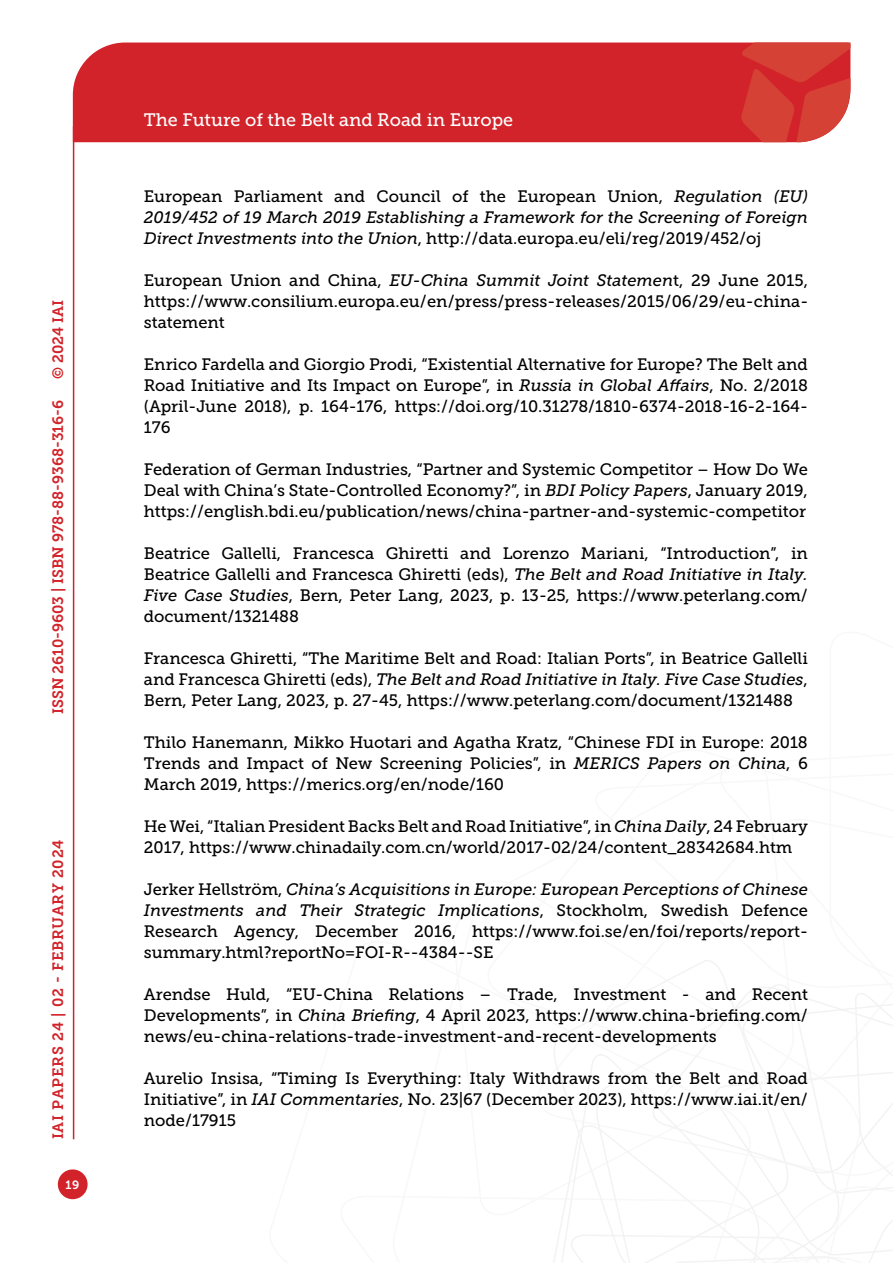
<style>
.page{position:relative;width:893px;height:1263px;background:#fff}
.page>*{position:absolute;margin:0;border:0;box-sizing:border-box;transform-origin:0 0}
.t1{font:18px "Museo Slab 500";color:#fff}
.t2{font:16.5px/21px "Museo Slab 500";color:#000;text-align:justify}
.t3{font:italic 16.5px/21px "Museo Slab 500";color:#000;text-align:justify}
.t4{font:15px "Museo Slab 700";color:#d2232a}
.t5{font:15px "Museo Slab 700";letter-spacing:.05em;color:#d2232a}
.t6{font:12px "Museo Slab 700";color:#fff}
.s1{font-style:normal}
.s2{font-style:italic}
</style>
<div class="page">
<svg style="left:553px;top:960px;width:340px;height:303px"></svg>
<div style="left:73px;top:43px;width:668px;height:99px;background:#d2232a"></div>
<svg style="left:741px;top:43px;width:109px;height:99px;background:#d6423b"></svg>
<div style="left:58px;top:1169px;width:30px;height:30px;background:#d2232a;border-radius:50%"></div>
<hr style="left:73px;top:126px;width:1px;height:1013px;background:#d2232a">
<p class="t4" style="left:50px;top:379px;width:80px;rotate:-90deg">© 2024 IAI</p>
<p class="t4" style="left:49px;top:714px;width:316px;rotate:-90deg">ISSN 2610-9603 | ISBN 978-88-9368-316-6</p>
<p class="t5" style="left:50px;top:1139px;width:301px;rotate:-90deg">IAI Papers 24 | 02 - February 2024</p>
<p class="t6" style="left:66px;top:1178px;width:15px">19</p>
<p class="t1" style="left:144px;top:110px;width:371px">The Future of the Belt and Road in Europe</p>
<p class="t3" style="left:144px;top:186px;width:666px"><span class="s1">European Parliament and Council of the European Union,</span> Regulation (EU)<br>2019/452 of 19 March 2019 Establishing a Framework for the Screening of Foreign Direct Investments into the Union<span class="s1">, http://data.europa.eu/eli/reg/2019/452/oj</span></p>
<p class="t2" style="left:144px;top:270px;width:666px">European Union and China, <span class="s2">EU-China Summit Joint Statemen</span>t, 29 June 2015, https://www.consilium.europa.eu/en/press/press-releases/2015/06/29/eu-china&shy;statement</p>
<p class="t2" style="left:144px;top:354px;width:666px">Enrico Fardella and Giorgio Prodi, “Existential Alternative for Europe? The Belt and Road Initiative and Its Impact on Europe”, in <span class="s2">Russia in Global Affairs</span>, No. 2/2018 (April-June 2018), p. 164-176, https://doi.org/10.31278/1810-6374-2018-16-2-164- 176</p>
<p class="t2" style="left:144px;top:459px;width:666px">Federation of German Industries, “Partner and Systemic Competitor – How Do We Deal with China’s State-Controlled Economy?”, in <span class="s2">BDI Policy Papers</span>, January 2019, https://english.bdi.eu/publication/news/china-partner-and-systemic-competitor</p>
<p class="t2" style="left:144px;top:543px;width:666px">Beatrice Gallelli, Francesca Ghiretti and Lorenzo Mariani, “Introduction”, in Beatrice Gallelli and Francesca Ghiretti (eds), <span class="s2">The Belt and Road Initiative in Italy.<br>Five Case Studies</span>, Bern, Peter Lang, 2023, p. 13-25, https://www.peterlang.com/ document/1321488</p>
<p class="t2" style="left:144px;top:648px;width:666px">Francesca Ghiretti, “The Maritime Belt and Road: Italian Ports”, in Beatrice Gallelli and Francesca Ghiretti (eds), <span class="s2">The Belt and Road Initiative in Italy. Five Case Studies</span>, Bern, Peter Lang, 2023, p. 27-45, https://www.peterlang.com/document/1321488</p>
<p class="t2" style="left:144px;top:732px;width:666px">Thilo Hanemann, Mikko Huotari and Agatha Kratz, “Chinese FDI in Europe: 2018<br>Trends and Impact of New Screening Policies”, in <span class="s2">MERICS Papers on China</span>, 6<br>March 2019, https://merics.org/en/node/160</p>
<p class="t2" style="left:144px;top:816px;width:666px">He Wei, “Italian President Backs Belt and Road Initiative”, in <span class="s2">China Daily</span>, 24 February<br>2017, https://www.chinadaily.com.cn/world/2017-02/24/content_28342684.htm</p>
<p class="t2" style="left:144px;top:879px;width:666px">Jerker Hellström, <span class="s2">China’s Acquisitions in Europe: European Perceptions of Chinese Investments and Their Strategic Implications</span>, Stockholm, Swedish Defence Research Agency, December 2016, https://www.foi.se/en/foi/reports/report&shy;summary.html?reportNo=FOI-R--4384--SE</p>
<p class="t2" style="left:144px;top:984px;width:666px">Arendse Huld, “EU-China Relations – Trade, Investment - and Recent Developments”, in <span class="s2">China Briefing</span>, 4 April 2023, https://www.china-briefing.com/ news/eu-china-relations-trade-investment-and-recent-developments</p>
<p class="t2" style="left:144px;top:1068px;width:666px">Aurelio Insisa, “Timing Is Everything: Italy Withdraws from the Belt and Road Initiative”, in <span class="s2">IAI Commentaries</span>, No. 23|67 (December 2023), https://www.iai.it/en/ node/17915</p>
</div>
